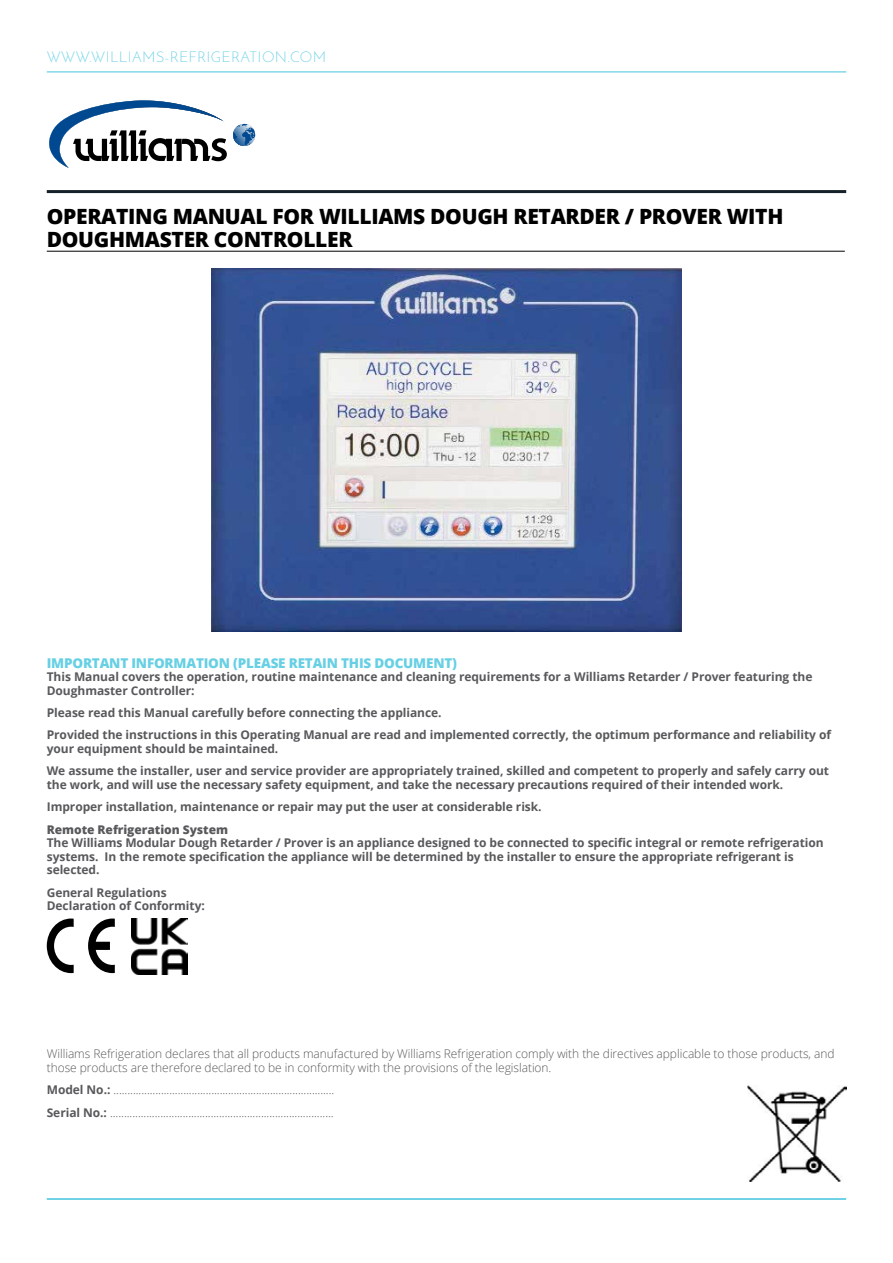
<style>
.page{position:relative;width:893px;height:1263px;background:#fff}
.page>*{position:absolute;margin:0;border:0;box-sizing:border-box;transform-origin:0 0}
.t1{font:800 21px/22.5px "Open Sans";letter-spacing:-.015em;color:#000}
.t2{font:300 15px "Josefin Sans";letter-spacing:.03em;color:#67d0e4}
.t3{font:800 13.5px "Open Sans";letter-spacing:-.015em;color:#67d0e4}
.t4{font:700 12px/13.5px "Open Sans";letter-spacing:-.005em;color:#58595b}
.t5{font:300 12px/13.5px "Open Sans";letter-spacing:-.005em;color:#58595b}
.t6{font:800 12px "Open Sans";letter-spacing:-.005em;color:#58595b}
.s1{font-weight:700}
</style>
<div class="page">
<hr style="left:47px;top:251px;width:798px;height:1px;background:#000">
<hr style="left:47px;top:72px;width:799px;height:1px;background:#42c4dd">
<svg style="left:49px;top:100px;width:206px;height:68px"></svg>
<img style="left:236px;top:124px;width:15px;height:3px">
<hr style="left:47px;top:190px;width:799px;height:3px;background:#152128">
<hr style="left:47px;top:1198px;width:799px;height:2px;background:#42c4dd">
<img style="left:747px;top:1085px;width:99px;height:97px">
<img style="left:211px;top:269px;width:471px;height:362px">
<img style="left:131px;top:918px;width:57px;height:57px">
<svg style="left:88px;top:918px;width:27px;height:55px"></svg>
<svg style="left:47px;top:918px;width:27px;height:55px"></svg>
<p class="t2" style="left:47px;top:48px;width:281px">WWW.WILLIAMS-REFRIGERATION.COM</p>
<h1 class="t1" style="left:47px;top:204px;width:738px">OPERATING MANUAL FOR WILLIAMS DOUGH RETARDER / PROVER WITH<br>DOUGHMASTER CONTROLLER</h1>
<p class="t3" style="left:47px;top:652px;width:412px">IMPORTANT INFORMATION (PLEASE RETAIN THIS DOCUMENT)</p>
<p class="t4" style="left:47px;top:670px;width:767px">This Manual covers the operation, routine maintenance and cleaning requirements for a Williams Retarder / Prover featuring the<br>Doughmaster Controller:</p>
<p class="t4" style="left:47px;top:701px;width:786px;line-height:22.5px">Please read this Manual carefully before connecting the appliance.<br>Provided the instructions in this Operating Manual are read and implemented correctly, the optimum performance and reliability of</p>
<p class="t4" style="left:47px;top:737px;width:784px;line-height:22.5px">your equipment should be maintained.<br>We assume the installer, user and service provider are appropriately trained, skilled and competent to properly and safely carry out</p>
<p class="t4" style="left:47px;top:773px;width:738px;line-height:22.5px">the work, and will use the necessary safety equipment, and take the necessary precautions required of their intended work.<br>Improper installation, maintenance or repair may put the user at considerable risk.</p>
<p class="t6" style="left:47px;top:820px;width:183px">Remote Refrigeration System</p>
<p class="t4" style="left:47px;top:836px;width:778px">The Williams Modular Dough Retarder / Prover is an appliance designed to be connected to specific integral or remote refrigeration systems. In the remote specification the appliance will be determined by the installer to ensure the appropriate refrigerant is selected.</p>
<p class="t4" style="left:47px;top:885px;width:160px">General Regulations<br>Declaration of Conformity:</p>
<p class="t5" style="left:47px;top:1047px;width:789px">Williams Refrigeration declares that all products manufactured by Williams Refrigeration comply with the directives applicable to those products, and those products are therefore declared to be in conformity with the provisions of the legislation.</p>
<p class="t5" style="left:47px;top:1078px;width:289px;line-height:22.5px"><span class="s1">Model No.:</span> ...............................................................................<br><span class="s1">Serial No.:</span> ................................................................................</p>
</div>
